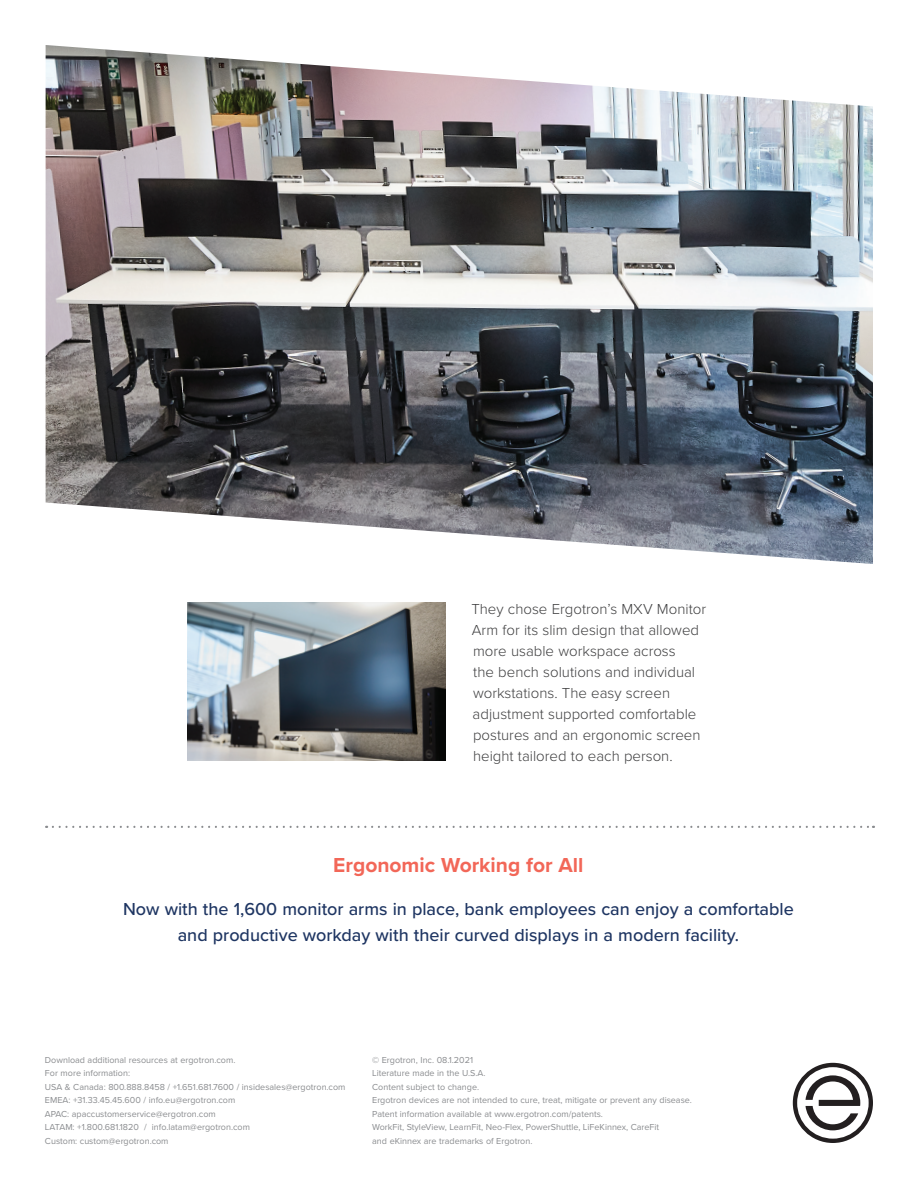
<style>
.page{position:relative;width:918px;height:1188px;background:#fff}
.page>*{position:absolute;margin:0;border:0;box-sizing:border-box;transform-origin:0 0}
.t1{font:700 21px "Proxima Nova";color:#f26758}
.t2{font:500 18px/25.5px "Proxima Nova";color:#1e3562;text-align:center}
.t3{font:300 15px/21px "Proxima Nova";color:#3e3e3f}
.t4{font:9px/13.5px "Proxima Nova";color:#8a8c8f}
</style>
<div class="page">
<svg style="left:793px;top:1063px;width:80px;height:80px"></svg>
<svg style="left:53px;top:826px;width:821px;height:2px"></svg>
<img style="left:46px;top:45px;width:827px;height:519px">
<img style="left:188px;top:602px;width:258px;height:158px">
<p class="t3" style="left:471px;top:599px;width:236px">They chose Ergotron’s MXV Monitor Arm for its slim design that allowed more usable workspace across<br>the bench solutions and individual workstations. The easy screen adjustment supported comfortable postures and an ergonomic screen height tailored to each person.</p>
<h1 class="t1" style="left:333px;top:856px;width:252px">Ergonomic Working for All</h1>
<h2 class="t2" style="left:123px;top:898px;width:672px">Now with the 1,600 monitor arms in place, bank employees can enjoy a comfortable and productive workday with their curved displays in a modern facility.</h2>
<p class="t4" style="left:45px;top:1054px;width:302px">Download additional resources at ergotron.com.<br>For more information:<br>USA &amp; Canada: 800.888.8458 / +1.651.681.7600 / insidesales@ergotron.com EMEA: +31.33.45.45.600 / info.eu@ergotron.com<br>APAC: apaccustomerservice@ergotron.com<br>LATAM: +1.800.681.1820 / info.latam@ergotron.com<br>Custom: custom@ergotron.com</p>
<p class="t4" style="left:372px;top:1054px;width:321px">© Ergotron, Inc. 08.1.2021<br>Literature made in the U.S.A.<br>Content subject to change.<br>Ergotron devices are not intended to cure, treat, mitigate or prevent any disease.<br>Patent information available at www.ergotron.com/patents.<br>WorkFit, StyleView, LearnFit, Neo-Flex, PowerShuttle, LiFeKinnex, CareFit<br>and eKinnex are trademarks of Ergotron.</p>
</div>
